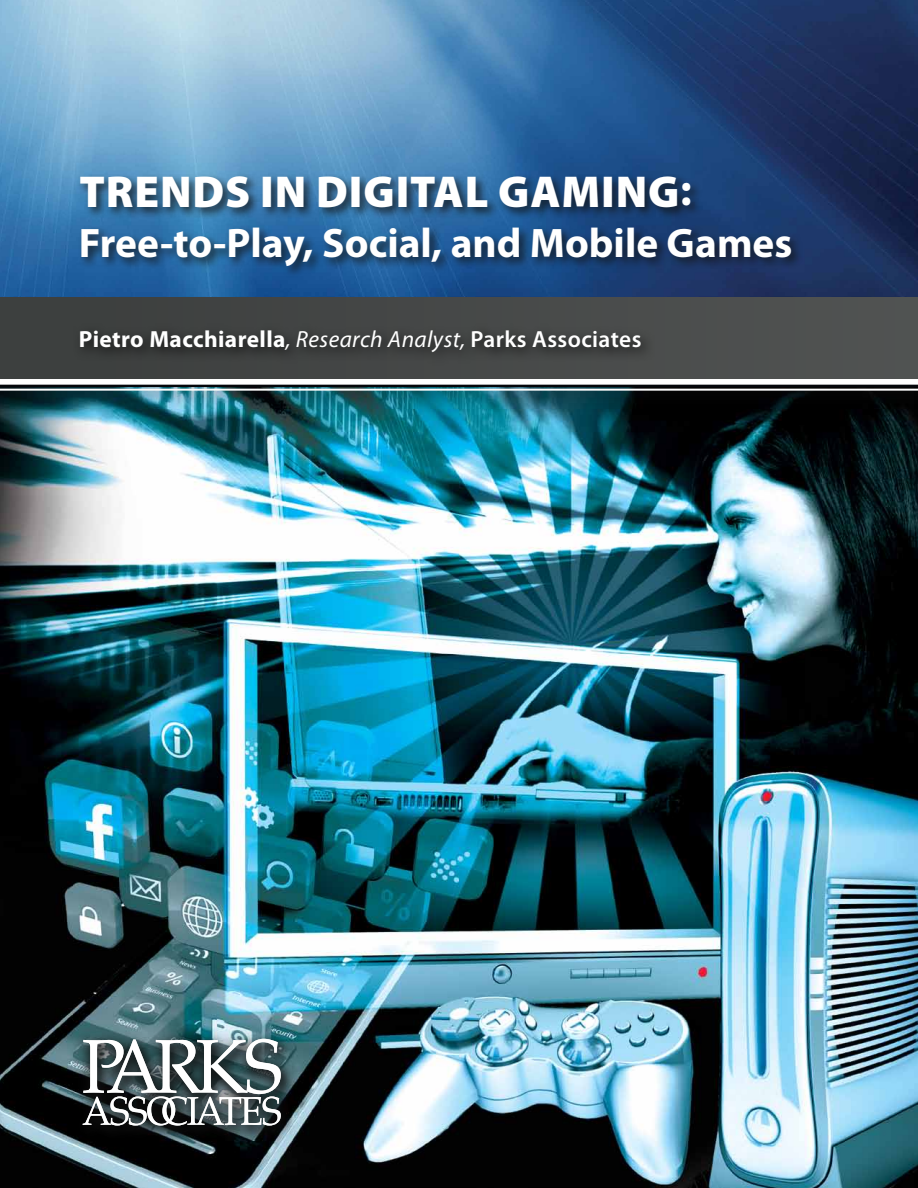
<style>
.page{position:relative;width:918px;height:1188px;background:#fff}
.page>*{position:absolute;margin:0;border:0;box-sizing:border-box;transform-origin:0 0}
.t1{font:900 44.85px "Myriad Pro";letter-spacing:.02em;color:#fff}
.t2{font:700 41.4px "Myriad Pro";color:#fff}
.t3{font:700 23.4px "Myriad Pro";letter-spacing:.015em;color:#fff}
.s1{font-weight:700}
.s2{font-weight:400;font-style:italic}
.s3{font-weight:600}
</style>
<div class="page">
<img style="left:0;top:0;width:918px;height:298px">
<img style="left:0;top:414px;width:918px;height:774px">
<div style="left:77px;top:173px;width:726px;height:105px;background:#121212;opacity:.77"></div>
<div style="left:0;top:368px;width:918px;height:46px;background:#121212;opacity:.6"></div>
<div style="left:0;top:379px;width:918px;height:6px;background:#fff"></div>
<hr style="left:0;top:389px;width:918px;height:2px;background:#fff">
<div style="left:66px;top:1020px;width:237px;height:128px;background:#121212;opacity:.67"></div>
<svg style="left:83px;top:1039px;width:198px;height:87px"></svg>
<div style="left:0;top:298px;width:918px;height:80px;background:#494b4b"></div>
<div style="left:73px;top:323px;width:583px;height:43px;background:linear-gradient(to right,#353737,#444645)"></div>
<h1 class="t1" style="left:79px;top:162px;width:614px">TRENDS IN DIGITAL GAMING<span class="s1">:</span></h1>
<h2 class="t2" style="left:79px;top:216px;width:715px">Free-to-Play, Social, and Mobile Games</h2>
<p class="t3" style="left:79px;top:324px;width:564px">Pietro Macchiarella<span class="s2">, Research Analyst,</span> <span class="s3">Parks Associates</span></p>
</div>
